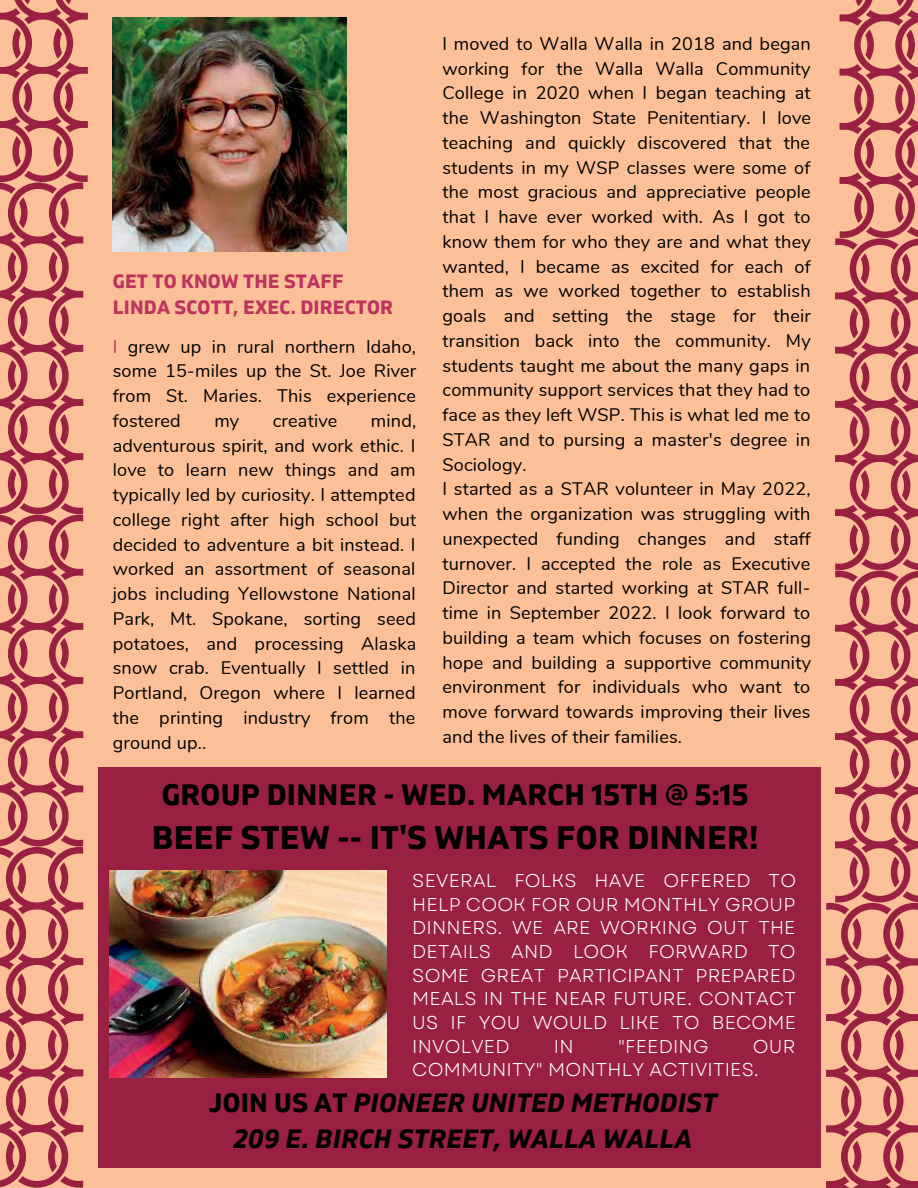
<style>
.page{position:relative;width:918px;height:1188px;background:#fbc098}
.page>*{position:absolute;margin:0;border:0;box-sizing:border-box;transform-origin:0 0}
.t1{font:700 32.55px "Gilam";letter-spacing:.01em;color:#000}
.t2{font:700 29.55px "Gilam";letter-spacing:.01em;color:#000}
.t3{font:italic 700 26.4px/36.2px "Gilam";letter-spacing:.01em;color:#000;text-align:center}
.t4{font:700 19.2px/26.8px "Gilam";letter-spacing:.01em;color:#bd335d}
.t5{font:18.6px/23.7px "Garet";letter-spacing:.01em;color:#fff;text-align:justify}
.t6{font:18.15px/24.8px "Nunito";letter-spacing:.01em;color:#000;text-align:justify}
.s1{color:#bd335d}
.s2{font-style:normal}
</style>
<div class="page">
<svg style="left:0;top:0;width:88px;height:1188px"></svg>
<svg style="left:826px;top:0;width:92px;height:1188px"></svg>
<div style="left:98px;top:768px;width:722px;height:400px;background:#9a2042"></div>
<img style="left:110px;top:870px;width:277px;height:207px">
<img style="left:113px;top:17px;width:234px;height:234px">
<p class="t4" style="left:113px;top:268px;width:282px">GET TO KNOW THE STAFF<br>LINDA SCOTT, EXEC. DIRECTOR</p>
<p class="t6" style="left:113px;top:334px;width:305px"><span class="s1">I</span> grew up in rural northern Idaho, some 15-miles up the St. Joe River from St. Maries. This experience fostered</p>
<p class="t6" style="left:113px;top:408px;width:305px;text-indent:258px">mind, adventurous spirit, and work ethic. I love to learn new things and am typically led by curiosity. I attempted college right after high school but decided to adventure a bit instead. I worked an assortment of seasonal jobs including Yellowstone National Park, Mt. Spokane, sorting seed potatoes, and processing Alaska snow crab. Eventually I settled in Portland, Oregon where I learned the printing industry from the ground up..</p>
<p class="t6" style="left:214px;top:408px;width:26px">my</p>
<p class="t6" style="left:273px;top:408px;width:66px">creative</p>
<p class="t6" style="left:442px;top:32px;width:370px;text-align:left">I moved to Walla Walla in 2018 and began working for the Walla Walla Community College in 2020 when I began teaching at the Washington State Penitentiary. I love teaching and quickly discovered that the students in my WSP classes were some of the most gracious and appreciative people that I have ever worked with. As I got to know them for who they are and what they wanted, I became as excited for each of them as we worked together to establish goals and setting the stage for their transition back into the community. My students taught me about the many gaps in community support services that they had to face as they left WSP. This is what led me to STAR and to pursing a master's degree in Sociology.<br>I started as a STAR volunteer in May 2022, when the organization was struggling with unexpected funding changes and staff turnover. I accepted the role as Executive Director and started working at STAR full&shy;time in September 2022. I look forward to building a team which focuses on fostering hope and building a supportive community environment for individuals who want to move forward towards improving their lives and the lives of their families.</p>
<h2 class="t2" style="left:162px;top:777px;width:588px">GROUP DINNER - WED. MARCH 15TH @ 5:15</h2>
<h1 class="t1" style="left:152px;top:818px;width:608px">BEEF STEW -- IT'S WHATS FOR DINNER!</h1>
<p class="t5" style="left:412px;top:869px;width:385px">SEVERAL FOLKS HAVE OFFERED TO HELP COOK FOR OUR MONTHLY GROUP DINNERS. WE ARE WORKING OUT THE DETAILS AND LOOK FORWARD TO SOME GREAT PARTICIPANT PREPARED MEALS IN THE NEAR FUTURE. CONTACT US IF YOU WOULD LIKE TO BECOME INVOLVED</p>
<p class="t5" style="left:412px;top:1034px;width:385px;text-indent:341px">OUR<br>COMMUNITY" MONTHLY ACTIVITIES.</p>
<p class="t5" style="left:554px;top:1034px;width:21px">IN</p>
<p class="t5" style="left:618px;top:1034px;width:92px">"FEEDING</p>
<h3 class="t3" style="left:209px;top:1086px;width:510px"><span class="s2">JOIN US AT</span> PIONEER UNITED METHODIST<br>209 E. BIRCH STREET, WALLA WALLA</h3>
</div>
